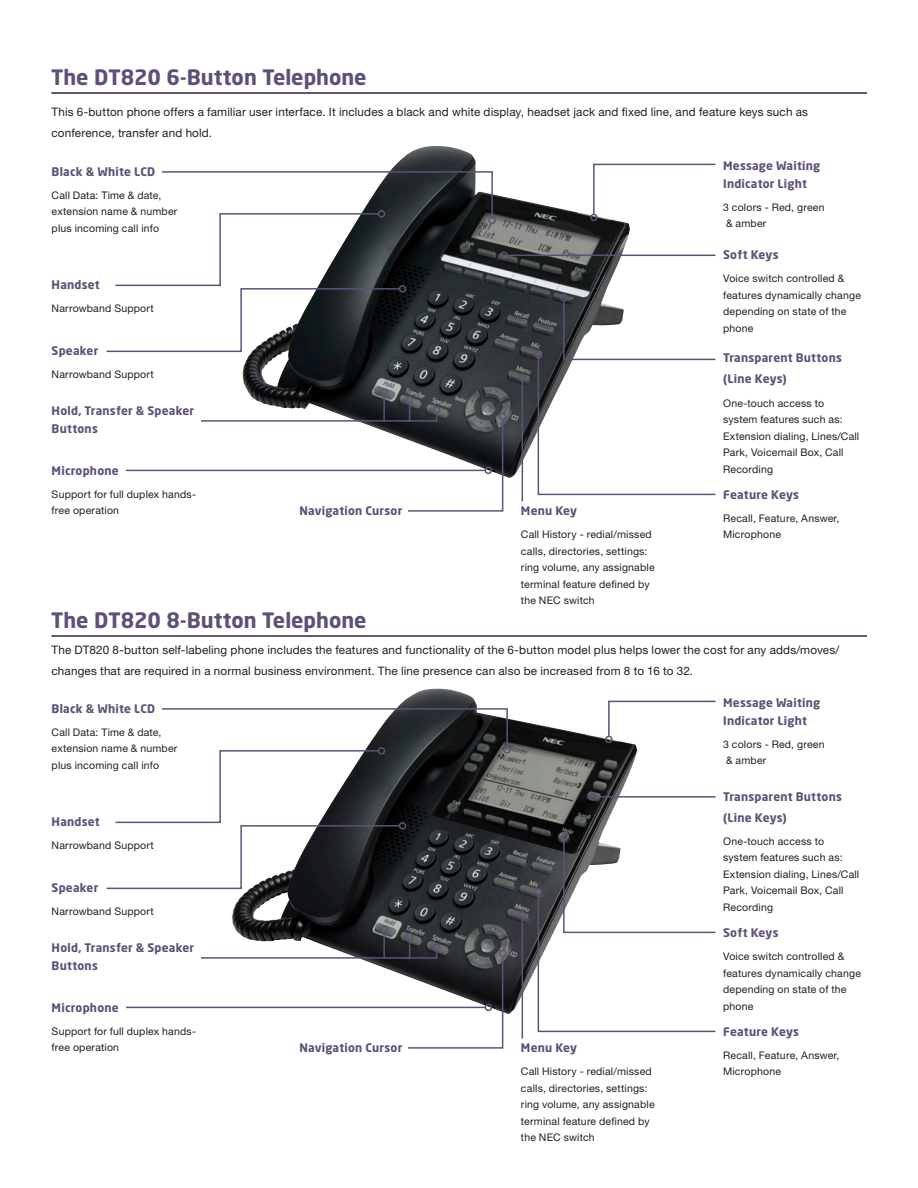
<style>
.page{position:relative;width:918px;height:1188px;background:#fff}
.page>*{position:absolute;margin:0;border:0;box-sizing:border-box;transform-origin:0 0}
.Heading_1{font:700 21px "Neo Sans Pro";color:#5f5078}
.Body_Text{font:11.7px/21px "Helvetica Neue LT Std";letter-spacing:.015em;color:#231f20}
.Body_Text-2{font:700 11.7px/18px "Neo Sans Pro";letter-spacing:.02em;color:#5f5078}
.Body_Text-3{font:10.5px/16.5px "Helvetica Neue LT Std";letter-spacing:.015em;color:#231f20}
</style>
<div class="page">
<hr style="left:51px;top:92px;width:816px;height:2px;background:#351f42">
<hr style="left:51px;top:635px;width:816px;height:2px;background:#351f42">
<img style="left:242px;top:146px;width:388px;height:332px">
<hr style="left:522px;top:381px;width:1px;height:120px;background:#5f5078">
<div style="left:519px;top:374px;width:7px;height:8px;border:2px solid #5f5078;border-radius:50%"></div>
<hr style="left:507px;top:255px;width:209px;height:1px;background:#5f5078">
<div style="left:500px;top:252px;width:8px;height:7px;border:2px solid #5f5078;border-radius:50%"></div>
<svg style="left:592px;top:163px;width:124px;height:53px"></svg>
<div style="left:590px;top:214px;width:8px;height:7px;border:2px solid #5f5078;border-radius:50%"></div>
<div style="left:560px;top:294px;width:8px;height:7px;border:2px solid #5f5078;border-radius:50%"></div>
<svg style="left:537px;top:299px;width:179px;height:197px"></svg>
<div style="left:535px;top:351px;width:7px;height:7px;border:2px solid #5f5078;border-radius:50%"></div>
<div style="left:499px;top:412px;width:7px;height:8px;border:2px solid #5f5078;border-radius:50%"></div>
<hr style="left:126px;top:470px;width:359px;height:1px;background:#5f5078">
<div style="left:488px;top:217px;width:8px;height:7px;border:2px solid #5f5078;border-radius:50%"></div>
<svg style="left:106px;top:170px;width:388px;height:183px"></svg>
<div style="left:399px;top:285px;width:7px;height:8px;border:2px solid #5f5078;border-radius:50%"></div>
<img style="left:231px;top:689px;width:406px;height:325px">
<div style="left:380px;top:388px;width:8px;height:8px;border:2px solid #5f5078;border-radius:50%"></div>
<svg style="left:200px;top:394px;width:304px;height:118px"></svg>
<div style="left:433px;top:406px;width:7px;height:8px;border:2px solid #5f5078;border-radius:50%"></div>
<hr style="left:522px;top:918px;width:1px;height:120px;background:#5f5078">
<div style="left:519px;top:911px;width:7px;height:8px;border:2px solid #5f5078;border-radius:50%"></div>
<hr style="left:595px;top:796px;width:121px;height:2px;background:#5f5078">
<div style="left:589px;top:793px;width:7px;height:8px;border:2px solid #5f5078;border-radius:50%"></div>
<svg style="left:607px;top:700px;width:109px;height:38px"></svg>
<div style="left:605px;top:736px;width:8px;height:7px;border:2px solid #5f5078;border-radius:50%"></div>
<div style="left:560px;top:834px;width:8px;height:7px;border:2px solid #5f5078;border-radius:50%"></div>
<svg style="left:537px;top:839px;width:179px;height:194px"></svg>
<div style="left:535px;top:888px;width:7px;height:7px;border:2px solid #5f5078;border-radius:50%"></div>
<div style="left:499px;top:949px;width:7px;height:8px;border:2px solid #5f5078;border-radius:50%"></div>
<hr style="left:126px;top:1007px;width:359px;height:1px;background:#5f5078">
<div style="left:503px;top:746px;width:8px;height:8px;border:2px solid #5f5078;border-radius:50%"></div>
<svg style="left:106px;top:707px;width:403px;height:183px"></svg>
<div style="left:399px;top:822px;width:7px;height:8px;border:2px solid #5f5078;border-radius:50%"></div>
<div style="left:380px;top:925px;width:8px;height:8px;border:2px solid #5f5078;border-radius:50%"></div>
<svg style="left:200px;top:931px;width:304px;height:118px"></svg>
<div style="left:433px;top:943px;width:7px;height:8px;border:2px solid #5f5078;border-radius:50%"></div>
<p class="Heading_1" style="left:51px;top:63px;width:317px">The DT820 6-Button Telephone</p>
<p class="Body_Text" style="left:51px;top:101px;width:758px">This 6-button phone offers a familiar user interface. It includes a black and white display, headset jack and fixed line, and feature keys such as conference, transfer and hold.</p>
<p class="Body_Text-2" style="left:52px;top:162px;width:105px">Black &amp; White LCD</p>
<p class="Body_Text-3" style="left:52px;top:187px;width:127px">Call Data: Time &amp; date, extension name &amp; number plus incoming call info</p>
<p class="Body_Text-2" style="left:52px;top:275px;width:50px">Handset</p>
<p class="Body_Text-3" style="left:52px;top:300px;width:104px">Narrowband Support</p>
<p class="Body_Text-2" style="left:52px;top:341px;width:48px">Speaker</p>
<p class="Body_Text-3" style="left:52px;top:366px;width:104px">Narrowband Support</p>
<p class="Body_Text-2" style="left:52px;top:401px;width:144px">Hold, Transfer &amp; Speaker<br>Buttons</p>
<p class="Body_Text-2" style="left:52px;top:461px;width:69px">Microphone</p>
<p class="Body_Text-3" style="left:52px;top:486px;width:146px">Support for full duplex hands&shy;free operation</p>
<p class="Body_Text-2" style="left:299px;top:501px;width:104px">Navigation Cursor</p>
<p class="Heading_1" style="left:51px;top:606px;width:317px">The DT820 8-Button Telephone</p>
<p class="Body_Text-2" style="left:521px;top:501px;width:58px">Menu Key</p>
<p class="Body_Text-3" style="left:521px;top:526px;width:135px">Call History - redial/missed calls, directories, settings: ring volume, any assignable terminal feature defined by the NEC switch</p>
<p class="Body_Text-2" style="left:723px;top:156px;width:98px">Message Waiting<br>Indicator Light</p>
<p class="Body_Text-3" style="left:723px;top:199px;width:103px">3 colors - Red, green</p>
<p class="Body_Text-3" style="left:726px;top:215px;width:42px">&amp; amber</p>
<p class="Body_Text-2" style="left:723px;top:245px;width:57px">Soft Keys</p>
<p class="Body_Text-3" style="left:723px;top:270px;width:139px">Voice switch controlled &amp; features dynamically change depending on state of the phone</p>
<p class="Body_Text-2" style="left:723px;top:349px;width:120px">Transparent Buttons</p>
<p class="Body_Text-2" style="left:723px;top:370px;width:65px">(Line Keys)</p>
<p class="Body_Text-3" style="left:723px;top:395px;width:138px">One-touch access to system features such as:<br>Extension dialing, Lines/Call<br>Park, Voicemail Box, Call<br>Recording</p>
<p class="Body_Text-2" style="left:723px;top:485px;width:77px">Feature Keys</p>
<p class="Body_Text-3" style="left:723px;top:510px;width:118px">Recall, Feature, Answer,<br>Microphone</p>
<p class="Body_Text" style="left:51px;top:639px;width:790px">The DT820 8-button self-labeling phone includes the features and functionality of the 6-button model plus helps lower the cost for any adds/moves/ changes that are required in a normal business environment. The line presence can also be increased from 8 to 16 to 32.</p>
<p class="Body_Text-2" style="left:52px;top:699px;width:105px">Black &amp; White LCD</p>
<p class="Body_Text-3" style="left:52px;top:724px;width:127px">Call Data: Time &amp; date, extension name &amp; number plus incoming call info</p>
<p class="Body_Text-2" style="left:52px;top:812px;width:50px">Handset</p>
<p class="Body_Text-3" style="left:52px;top:837px;width:104px">Narrowband Support</p>
<p class="Body_Text-2" style="left:52px;top:878px;width:48px">Speaker</p>
<p class="Body_Text-3" style="left:52px;top:903px;width:104px">Narrowband Support</p>
<p class="Body_Text-2" style="left:52px;top:938px;width:144px">Hold, Transfer &amp; Speaker<br>Buttons</p>
<p class="Body_Text-2" style="left:52px;top:998px;width:69px">Microphone</p>
<p class="Body_Text-3" style="left:52px;top:1023px;width:146px">Support for full duplex hands&shy;free operation</p>
<p class="Body_Text-2" style="left:299px;top:1038px;width:104px">Navigation Cursor</p>
<p class="Body_Text-2" style="left:521px;top:1038px;width:58px">Menu Key</p>
<p class="Body_Text-3" style="left:521px;top:1063px;width:135px">Call History - redial/missed calls, directories, settings: ring volume, any assignable terminal feature defined by the NEC switch</p>
<p class="Body_Text-2" style="left:723px;top:693px;width:98px">Message Waiting<br>Indicator Light</p>
<p class="Body_Text-3" style="left:723px;top:736px;width:103px">3 colors - Red, green</p>
<p class="Body_Text-3" style="left:726px;top:752px;width:42px">&amp; amber</p>
<p class="Body_Text-2" style="left:723px;top:787px;width:120px">Transparent Buttons</p>
<p class="Body_Text-2" style="left:723px;top:808px;width:65px">(Line Keys)</p>
<p class="Body_Text-3" style="left:723px;top:833px;width:138px">One-touch access to system features such as:<br>Extension dialing, Lines/Call<br>Park, Voicemail Box, Call<br>Recording</p>
<p class="Body_Text-2" style="left:723px;top:923px;width:57px">Soft Keys</p>
<p class="Body_Text-3" style="left:723px;top:948px;width:139px">Voice switch controlled &amp; features dynamically change depending on state of the phone</p>
<p class="Body_Text-2" style="left:723px;top:1022px;width:77px">Feature Keys</p>
<p class="Body_Text-3" style="left:723px;top:1047px;width:118px">Recall, Feature, Answer,<br>Microphone</p>
</div>
